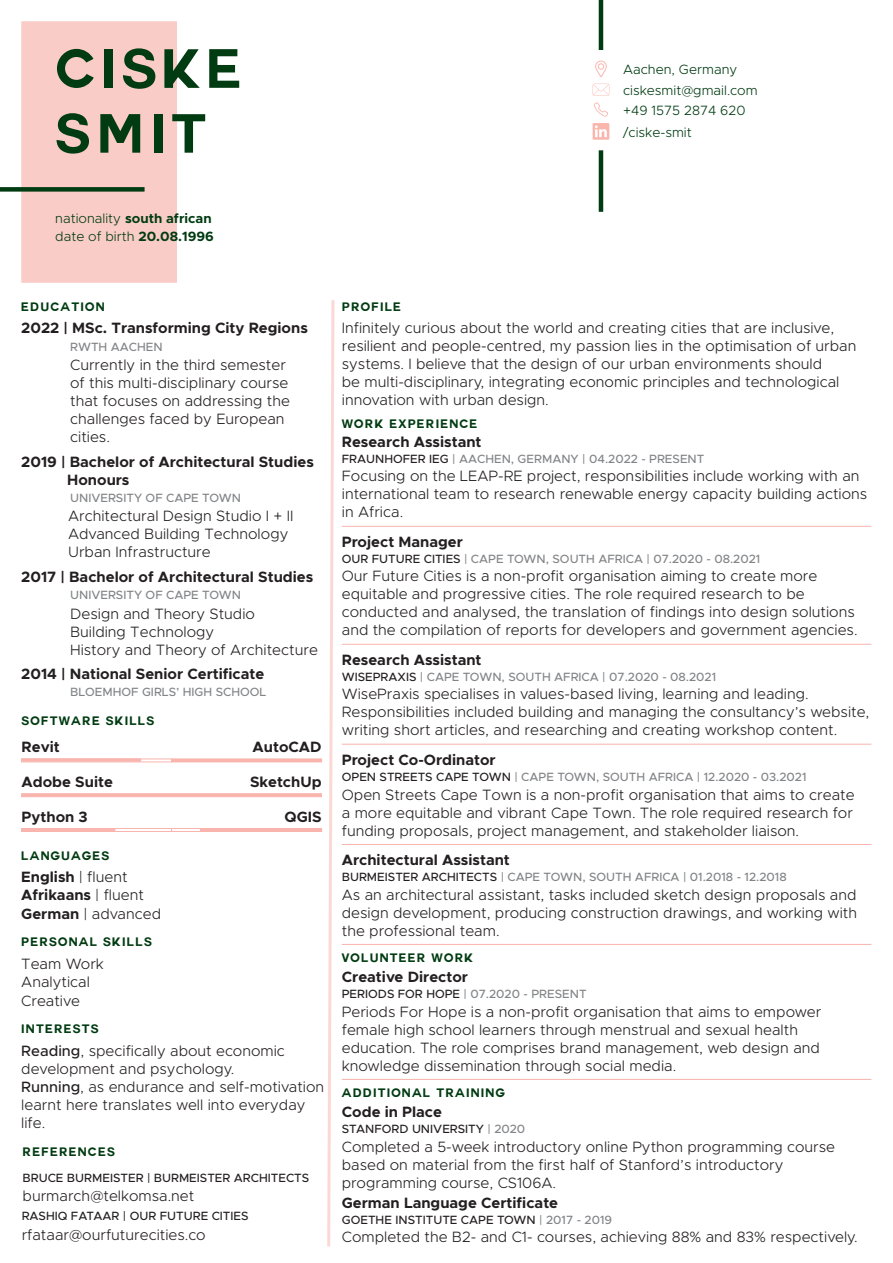
<style>
.page{position:relative;width:893px;height:1263px;background:#fff}
.page>*{position:absolute;margin:0;border:0;box-sizing:border-box;transform-origin:0 0}
.t1{font:700 54px "Couture";letter-spacing:.1em;color:#003b11}
.t2{font:300 15px/18px "Metropolis";color:#231f20}
.t3{font:700 15px/18px "Metropolis";color:#231f20}
.t4{font:300 13.5px "Metropolis";color:#003b11}
.t5{font:700 13.5px "Metropolis";color:#003b11}
.Sub-Heading{font:500 12px "Metropolis";color:#828487}
.Sub-Heading-2{font:500 12px "Metropolis";color:#231f20}
.Section_title{font:700 12px "Couture";letter-spacing:.1em;color:#003b11}
.s1{font-weight:300}
.s2{font-weight:700}
.s3{font-weight:500}
.s4{color:#231f20}
.s5{color:#828487}
</style>
<div class="page">
<div style="left:21px;top:21px;width:156px;height:262px;background:#faccc7;border:2px solid #f9b4ad"></div>
<div style="left:0;top:187px;width:145px;height:5px;background:#003b11"></div>
<svg style="left:21px;top:300px;width:314px;height:947px"></svg>
<hr style="left:200px;top:828px;width:122px;height:3px;background:#f9b4ad">
<hr style="left:342px;top:944px;width:529px;height:1px;background:#f9b4ad">
<hr style="left:342px;top:744px;width:529px;height:1px;background:#f9b4ad">
<hr style="left:342px;top:1079px;width:529px;height:1px;background:#f9b4ad">
<hr style="left:342px;top:526px;width:529px;height:1px;background:#f9b4ad">
<hr style="left:342px;top:644px;width:529px;height:1px;background:#f9b4ad">
<hr style="left:342px;top:844px;width:529px;height:1px;background:#f9b4ad">
<hr style="left:599px;top:0;width:4px;height:50px;background:#003b11">
<hr style="left:599px;top:150px;width:4px;height:62px;background:#003b11">
<svg style="left:593px;top:84px;width:16px;height:12px"></svg>
<svg style="left:595px;top:61px;width:12px;height:16px"></svg>
<svg style="left:594px;top:102px;width:14px;height:15px"></svg>
<svg style="left:593px;top:123px;width:16px;height:17px"></svg>
<p class="t1" style="left:55px;top:44px;width:188px">CISKE</p>
<p class="t1" style="left:55px;top:109px;width:153px">SMIT</p>
<p class="t5" style="left:55px;top:209px;width:158px"><span class="s1">nationality</span> south african</p>
<p class="t4" style="left:55px;top:228px;width:160px">date of birth <span class="s2">20.08.1996</span></p>
<p class="t4" style="left:623px;top:61px;width:116px">Aachen, Germany</p>
<p class="t4" style="left:623px;top:102px;width:124px">+49 1575 2874 620</p>
<p class="t4" style="left:623px;top:124px;width:70px">/ciske-smit</p>
<p class="t4" style="left:623px;top:82px;width:136px">ciskesmit@gmail.com</p>
<p class="Section_title" style="left:21px;top:301px;width:85px">EDUCATION</p>
<p class="t3" style="left:21px;top:319px;width:288px">2022 | MSc. Transforming City Regions</p>
<p class="Sub-Heading" style="left:70px;top:339px;width:94px">RWTH AACHEN</p>
<p class="t2" style="left:70px;top:356px;width:221px">Currently in the third semester of this multi-disciplinary course that focuses on addressing the challenges faced by European cities.</p>
<p class="t3" style="left:67px;top:453px;width:248px;text-indent:-46px">2019 | Bachelor of Architectural Studies<br>Honours</p>
<p class="Sub-Heading" style="left:70px;top:490px;width:172px">UNIVERSITY OF CAPE TOWN</p>
<p class="t2" style="left:68px;top:507px;width:227px">Architectural Design Studio I + II</p>
<p class="t2" style="left:68px;top:525px;width:222px">Advanced Building Technology</p>
<p class="t2" style="left:68px;top:543px;width:144px">Urban Infrastructure</p>
<p class="t3" style="left:21px;top:568px;width:294px">2017 | Bachelor of Architectural Studies</p>
<p class="Sub-Heading" style="left:70px;top:587px;width:172px">UNIVERSITY OF CAPE TOWN</p>
<p class="t2" style="left:70px;top:604px;width:186px">Design and Theory Studio</p>
<p class="t2" style="left:70px;top:622px;width:146px">Building Technology</p>
<p class="t2" style="left:70px;top:640px;width:249px">History and Theory of Architecture</p>
<p class="t3" style="left:21px;top:665px;width:245px">2014 | National Senior Certificate</p>
<p class="Sub-Heading" style="left:70px;top:685px;width:198px">BLOEMHOF GIRLS’ HIGH SCHOOL</p>
<p class="Section_title" style="left:22px;top:715px;width:134px">SOFTWARE SKILLS</p>
<p class="t3" style="left:22px;top:738px;width:40px">Revit</p>
<p class="t3" style="left:253px;top:738px;width:71px">AutoCAD</p>
<p class="t3" style="left:22px;top:773px;width:93px">Adobe Suite</p>
<p class="t3" style="left:250px;top:773px;width:73px">SketchUp</p>
<p class="t3" style="left:22px;top:808px;width:68px">Python 3</p>
<p class="t3" style="left:284px;top:808px;width:39px">QGIS</p>
<p class="Section_title" style="left:21px;top:850px;width:89px">LANGUAGES</p>
<p class="t3" style="left:21px;top:868px;width:108px">English <span class="s1">| fluent</span></p>
<p class="t3" style="left:21px;top:886px;width:124px">Afrikaans <span class="s1">| fluent</span></p>
<p class="t2" style="left:21px;top:904px;width:141px"><span class="s2">German</span> | advanced</p>
<p class="Section_title" style="left:21px;top:937px;width:132px">PERSONAL SKILLS</p>
<p class="t2" style="left:21px;top:955px;width:84px">Team Work</p>
<p class="t2" style="left:21px;top:973px;width:70px">Analytical</p>
<p class="t2" style="left:21px;top:991px;width:60px">Creative</p>
<p class="Section_title" style="left:21px;top:1023px;width:79px">INTERESTS</p>
<p class="t2" style="left:21px;top:1042px;width:265px"><span class="s3">Reading</span>, specifically about economic development and psychology.</p>
<p class="t2" style="left:21px;top:1078px;width:304px"><span class="s3">Running</span>, as endurance and self-motivation learnt here translates well into everyday life.</p>
<p class="Section_title" style="left:23px;top:1146px;width:94px">REFERENCES</p>
<p class="Sub-Heading-2" style="left:23px;top:1170px;width:288px">BRUCE BURMEISTER | BURMEISTER ARCHITECTS</p>
<p class="t2" style="left:23px;top:1187px;width:173px">burmarch@telkomsa.net</p>
<p class="Sub-Heading-2" style="left:22px;top:1209px;width:228px">RASHIQ FATAAR | OUR FUTURE CITIES</p>
<p class="t2" style="left:22px;top:1226px;width:186px">rfataar@ourfuturecities.co</p>
<p class="Section_title" style="left:342px;top:301px;width:61px">PROFILE</p>
<p class="t2" style="left:342px;top:319px;width:516px">Infinitely curious about the world and creating cities that are inclusive, resilient and people-centred, my passion lies in the optimisation of urban systems. I believe that the design of our urban environments should<br>be multi-disciplinary, integrating economic principles and technological innovation with urban design.</p>
<p class="Section_title" style="left:342px;top:418px;width:137px">WORK EXPERIENCE</p>
<p class="t3" style="left:342px;top:433px;width:141px">Research Assistant</p>
<p class="Sub-Heading" style="left:342px;top:451px;width:364px"><span class="s4">FRAUNHOFER IEG</span> | AACHEN, GERMANY | 04.2022 - PRESENT</p>
<p class="t2" style="left:342px;top:467px;width:527px">Focusing on the LEAP-RE project, responsibilities include working with an international team to research renewable energy capacity building actions in Africa.</p>
<p class="t3" style="left:342px;top:533px;width:123px">Project Manager</p>
<p class="Sub-Heading" style="left:342px;top:551px;width:420px"><span class="s4">OUR FUTURE CITIES</span> | CAPE TOWN, SOUTH AFRICA | 07.2020 - 08.2021</p>
<p class="t2" style="left:342px;top:567px;width:517px">Our Future Cities is a non-profit organisation aiming to create more equitable and progressive cities. The role required research to be conducted and analysed, the translation of findings into design solutions and the compilation of reports for developers and government agencies.</p>
<p class="t3" style="left:342px;top:651px;width:141px">Research Assistant</p>
<p class="Sub-Heading" style="left:342px;top:669px;width:376px"><span class="s4">WISEPRAXIS</span> | CAPE TOWN, SOUTH AFRICA | 07.2020 - 08.2021</p>
<p class="t2" style="left:342px;top:685px;width:529px">WisePraxis specialises in values-based living, learning and leading.<br>Responsibilities included building and managing the consultancy’s website, writing short articles, and researching and creating workshop content.</p>
<p class="t3" style="left:342px;top:751px;width:155px">Project Co-Ordinator</p>
<p class="Sub-Heading" style="left:342px;top:770px;width:466px"><span class="s4">OPEN STREETS CAPE TOWN</span> | CAPE TOWN, SOUTH AFRICA | 12.2020 - 03.2021</p>
<p class="t2" style="left:342px;top:785px;width:514px;text-align:justify">Open Streets Cape Town is a non-profit organisation that aims to create a more equitable and vibrant Cape Town. The role required research for funding proposals, project management, and stakeholder liaison.</p>
<p class="t3" style="left:342px;top:851px;width:170px">Architectural Assistant</p>
<p class="Sub-Heading" style="left:342px;top:869px;width:446px"><span class="s4">BURMEISTER ARCHITECTS</span> | CAPE TOWN, SOUTH AFRICA | 01.2018 - 12.2018</p>
<p class="t2" style="left:342px;top:885px;width:517px;text-align:justify">As an architectural assistant, tasks included sketch design proposals and design development, producing construction drawings, and working with the professional team.</p>
<p class="Section_title" style="left:342px;top:952px;width:133px">VOLUNTEER WORK</p>
<p class="t3" style="left:342px;top:968px;width:128px">Creative Director</p>
<p class="Sub-Heading" style="left:342px;top:986px;width:246px"><span class="s4">PERIODS FOR HOPE</span> | 07.2020 - PRESENT</p>
<p class="t2" style="left:342px;top:1002px;width:481px">Periods For Hope is a non-profit organisation that aims to empower female high school learners through menstrual and sexual health education. The role comprises brand management, web design and knowledge dissemination through social media.</p>
<p class="Section_title" style="left:342px;top:1087px;width:164px">ADDITIONAL TRAINING</p>
<p class="t3" style="left:342px;top:1103px;width:102px">Code in Place</p>
<p class="Sub-Heading-2" style="left:342px;top:1121px;width:185px">STANFORD UNIVERSITY <span class="s5">| 2020</span></p>
<p class="t2" style="left:342px;top:1137px;width:495px">Completed a 5-week introductory online Python programming course based on material from the first half of Stanford’s introductory programming course, CS106A.</p>
<p class="t3" style="left:342px;top:1194px;width:218px">German Language Certificate</p>
<p class="Sub-Heading-2" style="left:342px;top:1212px;width:272px">GOETHE INSTITUTE CAPE TOWN <span class="s5">| 2017 - 2019</span></p>
<p class="t2" style="left:342px;top:1228px;width:517px">Completed the B2- and C1- courses, achieving 88% and 83% respectively.</p>
</div>
